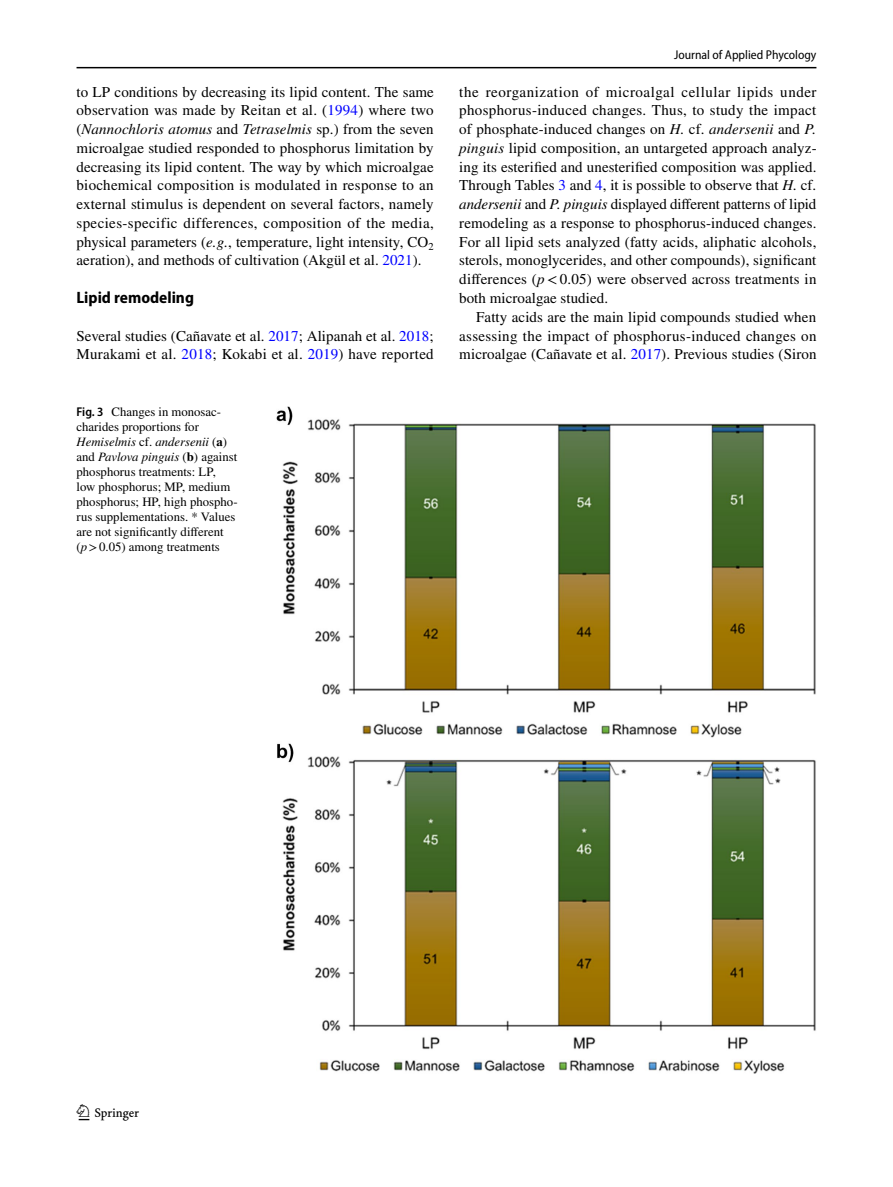
<style>
.page{position:relative;width:893px;height:1187px;background:#fff}
.page>*{position:absolute;margin:0;border:0;box-sizing:border-box;transform-origin:0 0}
.t1{font:22.5px "Springnew Regular 2";color:#000}
.t2{font:700 semi-condensed 16.5px "Myriad Pro";color:#000}
.t3{font:15px/18.8px "STIX";letter-spacing:.005em;color:#000;text-align:justify}
.t4{font:12.75px/15px "STIX";color:#000}
.t5{font:semi-condensed 12.75px "Myriad Pro";color:#000}
.s1{color:#00f}
.s2{font-style:italic}
.s3{font-family:"Myriad Pro";font-weight:600;font-stretch:semi-condensed}
.s4{font-weight:700}
</style>
<div class="page">
<hr style="left:77px;top:67px;width:739px;height:1px;background:#000">
<img style="left:276px;top:407px;width:540px;height:666px">
<p class="t3" style="left:77px;top:83px;width:359px">to LP conditions by decreasing its lipid content. The same observation was made by Reitan et al. (<span class="s1">1994</span>) where two (<span class="s2">Nannochloris atomus</span> and <span class="s2">Tetraselmis</span> sp.) from the seven microalgae studied responded to phosphorus limitation by decreasing its lipid content. The way by which microalgae biochemical composition is modulated in response to an external stimulus is dependent on several factors, namely species-specific differences, composition of the media, physical parameters (<span class="s2">e.g.</span>, temperature, light intensity, CO<sub>2 </sub>aeration), and methods of cultivation (Akgül et al. <span class="s1">2021</span>).</p>
<p class="t2" style="left:77px;top:288px;width:119px">Lipid remodeling</p>
<p class="t3" style="left:77px;top:327px;width:359px">Several studies (Cañavate et al. <span class="s1">2017</span>; Alipanah et al. <span class="s1">2018</span>;<br>Murakami et al. <span class="s1">2018</span>; Kokabi et al. <span class="s1">2019</span>) have reported</p>
<p class="t4" style="left:77px;top:405px;width:163px"><span class="s3">Fig. 3</span> Changes in monosac&shy;charides proportions for<br><span class="s2">Hemiselmis</span> cf. <span class="s2">andersenii</span> (<span class="s4">a</span>) and <span class="s2">Pavlova pinguis</span> (<span class="s4">b</span>) against phosphorus treatments: LP, low phosphorus; MP, medium phosphorus; HP, high phospho&shy;rus supplementations. * Values are not significantly different (<span class="s2">p</span>&gt;0.05) among treatments</p>
<p class="t5" style="left:674px;top:48px;width:144px">Journal of Applied Phycology</p>
<p class="t3" style="left:459px;top:83px;width:359px">the reorganization of microalgal cellular lipids under phosphorus-induced changes. Thus, to study the impact of phosphate-induced changes on <span class="s2">H.</span> cf. <span class="s2">andersenii</span> and <span class="s2">P. pinguis</span> lipid composition, an untargeted approach analyz&shy;ing its esterified and unesterified composition was applied.<br>Through Tables <span class="s1">3</span> and <span class="s1">4</span>, it is possible to observe that <span class="s2">H.</span> cf. <span class="s2">andersenii</span> and <span class="s2">P. pinguis</span> displayed different patterns of lipid remodeling as a response to phosphorus-induced changes.<br>For all lipid sets analyzed (fatty acids, aliphatic alcohols, sterols, monoglycerides, and other compounds), significant differences (<span class="s2">p</span>&lt;0.05) were observed across treatments in both microalgae studied.</p>
<p class="t3" style="left:459px;top:308px;width:359px;text-indent:17px">Fatty acids are the main lipid compounds studied when assessing the impact of phosphorus-induced changes on microalgae (Cañavate et al. <span class="s1">2017</span>). Previous studies (Siron</p>
<h1 class="t1" style="left:79px;top:1104px;width:62px">1 3</h1>
</div>
